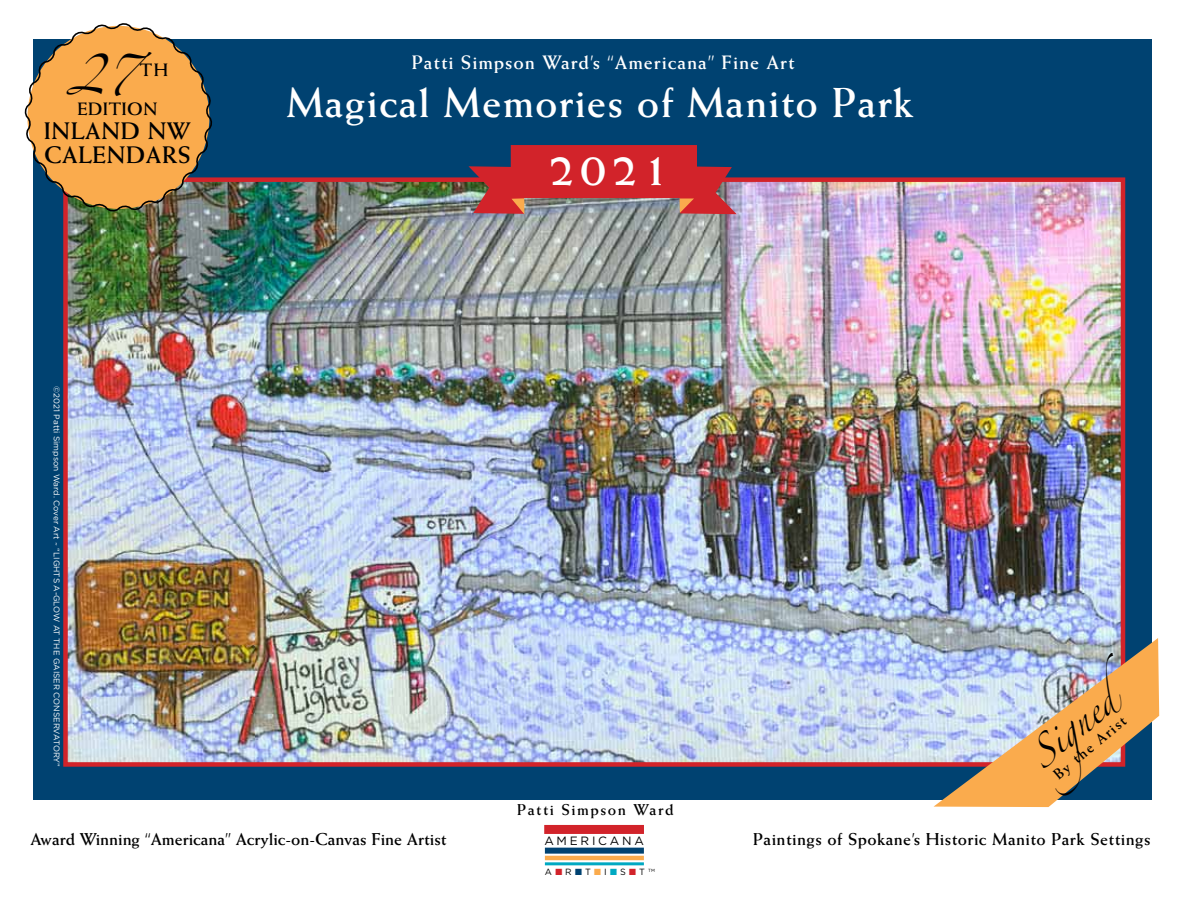
<style>
.page{position:relative;width:1188px;height:918px;background:#fff}
.page>*{position:absolute;margin:0;border:0;box-sizing:border-box;transform-origin:0 0}
.t1{font:700 48px "Weiss";color:#fff}
.t2{font:700 42px "Weiss";letter-spacing:.03em;color:#fff}
.t3{font:36.6px "Zapfino";color:#000}
.t4{font:27px "Zapfino";color:#000}
.t5{font:700 24px/24px "Weiss";letter-spacing:.025em;color:#000}
.t6{font:700 19.5px "Weiss";letter-spacing:.05em;color:#fff}
.t7{font:700 18px/39px "Weiss";letter-spacing:.025em;color:#000}
.t8{font:700 17.25px "Weiss";color:#000}
.t9{font:700 17.25px "Weiss";letter-spacing:.025em;color:#000}
.t10{font:700 15.75px "Weiss";letter-spacing:.1em;color:#000}
.t11{font:700 15px "Weiss";color:#000}
.t12{font:12px "Gotham";color:#000}
.t13{font:9px "Gotham";color:#000}
.t14{font:8.25px "Gotham";color:#fff}
.s1{color:#d2232a}
.s2{color:#004271}
.s3{color:#faab4d}
.s4{color:#00a9c2}
</style>
<div class="page">
<div style="left:33px;top:39px;width:1119px;height:761px;background:#004271"></div>
<img style="left:68px;top:182px;width:1052px;height:580px">
<div style="left:63px;top:177px;width:1062px;height:590px;border:4px solid #d2232a"></div>
<svg style="left:934px;top:638px;width:225px;height:169px"></svg>
<svg style="left:469px;top:145px;width:268px;height:69px;background:#ad3b44"></svg>
<div style="left:544px;top:825px;width:100px;height:9px;background:#d2232a"></div>
<div style="left:545px;top:848px;width:99px;height:6px;background:#004271"></div>
<hr style="left:545px;top:856px;width:99px;height:4px;background:#faab4d">
<hr style="left:545px;top:862px;width:99px;height:3px;background:#00a9c2">
<svg style="left:25px;top:23px;width:187px;height:189px"></svg>
<h3 class="t3" style="left:67px;top:60px;width:71px">27</h3>
<h3 class="t7" style="left:77px;top:50px;width:92px;text-indent:62px">TH<br>EDITION</h3>
<h3 class="t5" style="left:44px;top:118px;width:149px">INLAND NW<br>CALENDARS</h3>
<p class="t14" style="left:61px;top:386px;width:382px;rotate:90deg">©2021 Patti Simpson Ward. Cover Art ~ “lights a-glow at the GAISER conservatory”</p>
<h3 class="t6" style="left:412px;top:50px;width:384px">Patti Simpson Ward’s “Americana” Fine Art</h3>
<h2 class="t2" style="left:286px;top:77px;width:629px">Magical Memories of Manito Park</h2>
<h1 class="t1" style="left:548px;top:140px;width:123px">2021</h1>
<h3 class="t10" style="left:517px;top:800px;width:158px">Patti Simpson Ward</h3>
<h3 class="t4" style="left:1027px;top:750px;width:102px;rotate:-40deg">Signed</h3>
<h3 class="t11" style="left:1050px;top:769px;width:91px;rotate:-40deg">By the Arist</h3>
<h3 class="t8" style="left:30px;top:829px;width:418px">Award Winning “Americana” Acrylic-on-Canvas Fine Artist</h3>
<h3 class="t12" style="left:544px;top:834px;width:101px">A M E R I C A N A</h3>
<p class="t13" style="left:545px;top:866px;width:112px">A <span class="s1">■</span> R <span class="s2">■</span>T <span class="s3">■</span>I <span class="s4">■</span>S <span class="s1">■</span> T <sup>TM</sup></p>
<h3 class="t9" style="left:753px;top:829px;width:399px">Paintings of Spokane’s Historic Manito Park Settings</h3>
</div>
